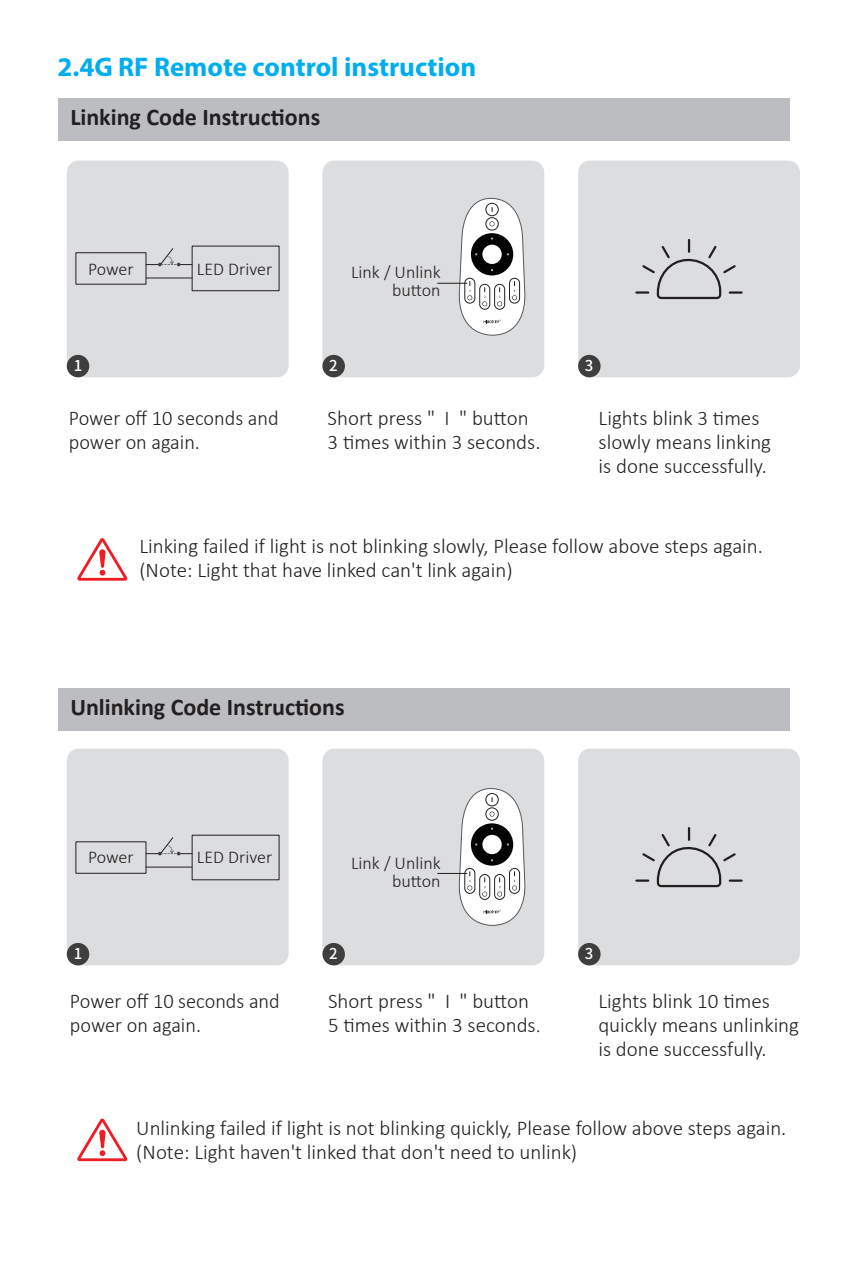
<style>
.page{position:relative;width:851px;height:1276px;background:#fff}
.page>*{position:absolute;margin:0;border:0;box-sizing:border-box;transform-origin:0 0}
.t1{font:700 27px "Myriad Pro";color:#00aeef}
.t2{font:700 24px "Calibri";color:#231f20}
.t3{font:300 21px/24px "Calibri";color:#231f20}
.t4{font:300 18px/18px "Calibri";color:#231f20;text-align:right}
.t5{font:500 15px "Source Han Sans CN";color:#fff}
.s1{font-family:"Adobe Song Std"}
</style>
<div class="page">
<div style="left:322px;top:748px;width:222px;height:217px;background:#dcdddf;border-radius:12px"></div>
<div style="left:322px;top:161px;width:222px;height:216px;background:#dcdddf;border-radius:12px"></div>
<svg style="left:454px;top:197px;width:72px;height:139px"></svg>
<svg style="left:454px;top:788px;width:72px;height:138px"></svg>
<svg style="left:77px;top:538px;width:50px;height:42px"></svg>
<div style="left:58px;top:99px;width:732px;height:42px;background:#bcbdc0"></div>
<div style="left:58px;top:688px;width:732px;height:43px;background:#bcbdc0"></div>
<svg style="left:77px;top:1118px;width:50px;height:43px"></svg>
<div style="left:67px;top:161px;width:221px;height:216px;background:#dcdddf;border-radius:12px"></div>
<div style="left:578px;top:161px;width:221px;height:216px;background:#dcdddf;border-radius:12px"></div>
<hr style="left:146px;top:277px;width:46px;height:1px;background:#231f20">
<div style="left:76px;top:252px;width:70px;height:32px;border:1px solid #231f20"></div>
<div style="left:192px;top:246px;width:87px;height:45px;border:1px solid #231f20"></div>
<svg style="left:146px;top:248px;width:46px;height:18px"></svg>
<div style="left:322px;top:355px;width:23px;height:22px;background:#3e3e3f;border-radius:50%"></div>
<div style="left:578px;top:355px;width:22px;height:22px;background:#3e3e3f;border-radius:50%"></div>
<div style="left:67px;top:355px;width:22px;height:22px;background:#3e3e3f;border-radius:50%"></div>
<div style="left:67px;top:748px;width:221px;height:217px;background:#dcdddf;border-radius:12px"></div>
<div style="left:578px;top:748px;width:221px;height:217px;background:#dcdddf;border-radius:12px"></div>
<hr style="left:146px;top:866px;width:46px;height:1px;background:#231f20">
<div style="left:192px;top:835px;width:87px;height:45px;border:1px solid #231f20"></div>
<svg style="left:146px;top:836px;width:46px;height:19px"></svg>
<div style="left:322px;top:943px;width:23px;height:22px;background:#3e3e3f;border-radius:50%"></div>
<div style="left:578px;top:943px;width:22px;height:22px;background:#3e3e3f;border-radius:50%"></div>
<div style="left:67px;top:943px;width:22px;height:22px;background:#3e3e3f;border-radius:50%"></div>
<hr style="left:437px;top:283px;width:30px;height:1px;background:#231f20">
<hr style="left:437px;top:873px;width:30px;height:1px;background:#231f20">
<svg style="left:636px;top:240px;width:105px;height:60px"></svg>
<svg style="left:636px;top:828px;width:105px;height:60px"></svg>
<p class="t1" style="left:57px;top:50px;width:420px">2.4G RF Remote control instruction</p>
<p class="t2" style="left:70px;top:102px;width:251px">Linking Code Instructions</p>
<p class="t4" style="left:88px;top:259px;width:47px">Power</p>
<p class="t4" style="left:197px;top:259px;width:77px">LED Driver</p>
<p class="t4" style="left:351px;top:263px;width:91px">Link / Unlink button</p>
<p class="t5" style="left:74px;top:357px;width:10px">1</p>
<p class="t5" style="left:329px;top:357px;width:10px">2</p>
<p class="t5" style="left:585px;top:357px;width:10px">3</p>
<p class="t3" style="left:69px;top:405px;width:211px">Power off 10 seconds and power on again.</p>
<p class="t3" style="left:327px;top:406px;width:214px">Short press " I " button<br>3 times within 3 seconds.</p>
<p class="t3" style="left:598px;top:406px;width:174px">Lights blink 3 times slowly means linking is done successfully.</p>
<p class="t3" style="left:139px;top:533px;width:625px">Linking failed if light is not blinking slowly, Please follow above steps again. (Note: Light that have linked can't link again)</p>
<p class="t2" style="left:70px;top:691px;width:276px">Unlinking Code Instructions</p>
<p class="t4" style="left:88px;top:848px;width:47px">Power</p>
<p class="t4" style="left:220px;top:846px;width:37px">Light</p>
<p class="t4" style="left:197px;top:848px;width:77px">LED Driver</p>
<p class="t4" style="left:351px;top:853px;width:91px">Link / Unlink button</p>
<p class="t5" style="left:74px;top:945px;width:10px">1</p>
<p class="t5" style="left:329px;top:945px;width:10px">2</p>
<p class="t5" style="left:585px;top:945px;width:10px">3</p>
<p class="t3" style="left:70px;top:988px;width:211px">Power off 10 seconds and power on again.</p>
<p class="t3" style="left:328px;top:988px;width:214px">Short press " I " button<br>5 times within 3 seconds<span class="s1">.</span></p>
<p class="t3" style="left:598px;top:988px;width:202px">Lights blink 10 times quickly means unlinking is done successfully.</p>
<p class="t3" style="left:136px;top:1115px;width:651px">Unlinking failed if light is not blinking quickly, Please follow above steps again. (Note: Light haven't linked that don't need to unlink)</p>
</div>
